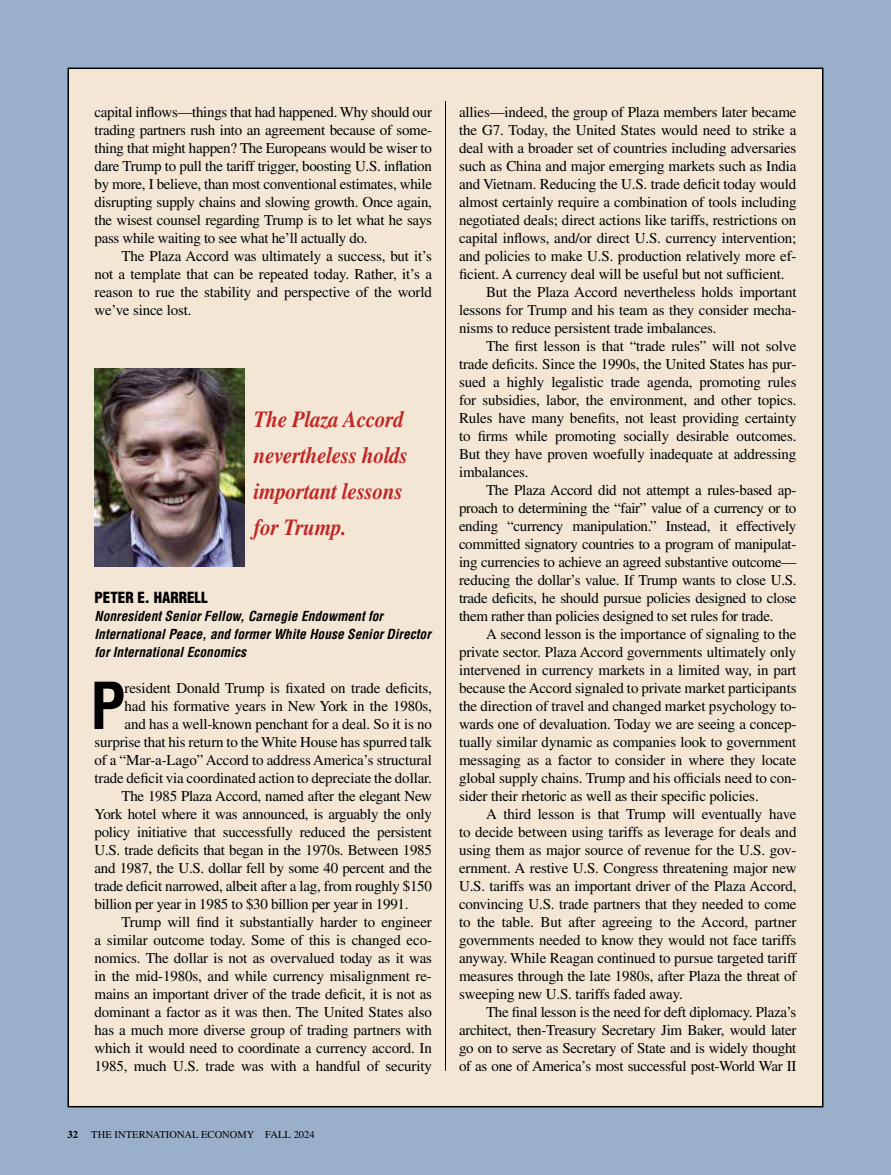
<style>
.page{position:relative;width:891px;height:1175px;background:#fff}
.page>*{position:absolute;margin:0;border:0;box-sizing:border-box;transform-origin:0 0}
.t1{font:700 condensed 63px "Helvetica LT Std";color:#000}
.t2{font:italic 700 23.1px/36px "Times LT Std";letter-spacing:-.01em;color:#c12624;scale:.91 1}
.t3{font:15px/18px "Times LT Std";letter-spacing:-.01em;color:#000;text-align:justify}
.t4{font:900 condensed 15px "Helvetica LT Std";color:#000}
.t5{font:italic 700 condensed 13.5px/18px "Helvetica LT Std";color:#000}
.t6{font:10.5px "Times LT Std";letter-spacing:.005em;color:#000}
.t7{font:700 10.5px "Times LT Std";color:#000}
</style>
<div class="page">
<div style="left:0;top:0;width:891px;height:1174px;background:#9aafca"></div>
<div style="left:68px;top:68px;width:755px;height:1038px;background:#f4e6d5"></div>
<img style="left:94px;top:369px;width:150px;height:198px">
<hr style="left:445px;top:101px;width:1px;height:969px;background:#000">
<p class="t3" style="left:94px;top:103px;width:339px">capital inflows—things that had happened. Why should our trading partners rush into an agreement because of some&shy;thing that might happen? The Europeans would be wiser to dare Trump to pull the tariff trigger, boosting U.S. inflation by more, I believe, than most conventional estimates, while disrupting supply chains and slowing growth. Once again, the wisest counsel regarding Trump is to let what he says pass while waiting to see what he’ll actually do.</p>
<p class="t3" style="left:94px;top:247px;width:339px;text-indent:27px">The Plaza Accord was ultimately a success, but it’s not a template that can be repeated today. Rather, it’s a reason to rue the stability and perspective of the world we’ve since lost.</p>
<h2 class="t2" style="left:254px;top:401px;width:171px">The Plaza Accord nevertheless holds important lessons for Trump.</h2>
<p class="t4" style="left:94px;top:588px;width:115px">PETER E. HARRELL</p>
<p class="t5" style="left:94px;top:607px;width:338px">Nonresident Senior Fellow, Carnegie Endowment for<br>International Peace, and former White House Senior Director for International Economics</p>
<h1 class="t1" style="left:90px;top:666px;width:37px">P</h1>
<p class="t3" style="left:125px;top:679px;width:309px">resident Donald Trump is fixated on trade deficits,</p>
<p class="t3" style="left:125px;top:697px;width:309px">had his formative years in New York in the 1980s,</p>
<p class="t3" style="left:125px;top:715px;width:309px">and has a well-known penchant for a deal. So it is no</p>
<p class="t3" style="left:95px;top:733px;width:339px">surprise that his return to the White House has spurred talk</p>
<p class="t3" style="left:95px;top:751px;width:339px">of a “Mar-a-Lago” Accord to address America’s structural</p>
<p class="t3" style="left:95px;top:769px;width:339px">trade deficit via coordinated action to depreciate the dollar.</p>
<p class="t3" style="left:122px;top:787px;width:312px">The 1985 Plaza Accord, named after the elegant New</p>
<p class="t3" style="left:95px;top:805px;width:339px">York hotel where it was announced, is arguably the only</p>
<p class="t3" style="left:95px;top:823px;width:339px">policy initiative that successfully reduced the persistent</p>
<p class="t3" style="left:95px;top:841px;width:339px">U.S. trade deficits that began in the 1970s. Between 1985</p>
<p class="t3" style="left:95px;top:859px;width:339px">and 1987, the U.S. dollar fell by some 40 percent and the</p>
<p class="t3" style="left:95px;top:877px;width:339px">trade deficit narrowed, albeit after a lag, from roughly $150</p>
<p class="t3" style="left:95px;top:895px;width:316px">billion per year in 1985 to $30 billion per year in 1991.</p>
<p class="t3" style="left:122px;top:913px;width:312px">Trump will find it substantially harder to engineer</p>
<p class="t3" style="left:95px;top:931px;width:339px">a similar outcome today. Some of this is changed eco-</p>
<p class="t3" style="left:95px;top:949px;width:339px">nomics. The dollar is not as overvalued today as it was</p>
<p class="t3" style="left:95px;top:967px;width:339px">in the mid-1980s, and while currency misalignment re-</p>
<p class="t3" style="left:95px;top:985px;width:339px">mains an important driver of the trade deficit, it is not as</p>
<p class="t3" style="left:95px;top:1003px;width:339px">dominant a factor as it was then. The United States also</p>
<p class="t3" style="left:95px;top:1021px;width:339px">has a much more diverse group of trading partners with</p>
<p class="t3" style="left:95px;top:1039px;width:339px">which it would need to coordinate a currency accord. In</p>
<p class="t3" style="left:95px;top:1057px;width:339px">1985, much U.S. trade was with a handful of security</p>
<p class="t7" style="left:68px;top:1128px;width:12px">32</p>
<p class="t6" style="left:91px;top:1128px;width:225px">THE INTERNATIONAL ECONOMY FALL 2024</p>
<p class="t3" style="left:459px;top:103px;width:339px">allies—indeed, the group of Plaza members later became</p>
<p class="t3" style="left:459px;top:121px;width:339px">the G7. Today, the United States would need to strike a</p>
<p class="t3" style="left:459px;top:139px;width:339px">deal with a broader set of countries including adversaries</p>
<p class="t3" style="left:459px;top:157px;width:339px">such as China and major emerging markets such as India</p>
<p class="t3" style="left:459px;top:175px;width:339px">and Vietnam. Reducing the U.S. trade deficit today would</p>
<p class="t3" style="left:459px;top:193px;width:339px">almost certainly require a combination of tools including</p>
<p class="t3" style="left:459px;top:211px;width:339px">negotiated deals; direct actions like tariffs, restrictions on</p>
<p class="t3" style="left:459px;top:229px;width:339px">capital inflows, and/or direct U.S. currency intervention;</p>
<p class="t3" style="left:459px;top:247px;width:339px">and policies to make U.S. production relatively more ef-</p>
<p class="t3" style="left:459px;top:265px;width:327px">ficient. A currency deal will be useful but not sufficient.</p>
<p class="t3" style="left:486px;top:283px;width:312px">But the Plaza Accord nevertheless holds important</p>
<p class="t3" style="left:459px;top:301px;width:339px">lessons for Trump and his team as they consider mecha-</p>
<p class="t3" style="left:459px;top:319px;width:259px">nisms to reduce persistent trade imbalances.</p>
<p class="t3" style="left:486px;top:337px;width:312px">The first lesson is that “trade rules” will not solve</p>
<p class="t3" style="left:459px;top:355px;width:339px">trade deficits. Since the 1990s, the United States has pur-</p>
<p class="t3" style="left:459px;top:373px;width:339px">sued a highly legalistic trade agenda, promoting rules</p>
<p class="t3" style="left:459px;top:391px;width:339px">for subsidies, labor, the environment, and other topics.</p>
<p class="t3" style="left:459px;top:409px;width:339px">Rules have many benefits, not least providing certainty</p>
<p class="t3" style="left:459px;top:427px;width:339px">to firms while promoting socially desirable outcomes.</p>
<p class="t3" style="left:459px;top:445px;width:339px">But they have proven woefully inadequate at addressing</p>
<p class="t3" style="left:459px;top:463px;width:71px">imbalances.</p>
<p class="t3" style="left:486px;top:481px;width:312px">The Plaza Accord did not attempt a rules-based ap-</p>
<p class="t3" style="left:459px;top:499px;width:339px">proach to determining the “fair” value of a currency or to</p>
<p class="t3" style="left:459px;top:517px;width:339px">ending “currency manipulation.” Instead, it effectively</p>
<p class="t3" style="left:459px;top:535px;width:339px">committed signatory countries to a program of manipulat-</p>
<p class="t3" style="left:459px;top:553px;width:339px">ing currencies to achieve an agreed substantive outcome—</p>
<p class="t3" style="left:459px;top:571px;width:339px">reducing the dollar’s value. If Trump wants to close U.S.</p>
<p class="t3" style="left:459px;top:589px;width:339px">trade deficits, he should pursue policies designed to close</p>
<p class="t3" style="left:459px;top:607px;width:316px">them rather than policies designed to set rules for trade.</p>
<p class="t3" style="left:486px;top:625px;width:312px">A second lesson is the importance of signaling to the</p>
<p class="t3" style="left:459px;top:643px;width:339px">private sector. Plaza Accord governments ultimately only</p>
<p class="t3" style="left:459px;top:661px;width:339px">intervened in currency markets in a limited way, in part</p>
<p class="t3" style="left:459px;top:679px;width:339px">because the Accord signaled to private market participants</p>
<p class="t3" style="left:459px;top:697px;width:339px">the direction of travel and changed market psychology to-</p>
<p class="t3" style="left:459px;top:715px;width:339px">wards one of devaluation. Today we are seeing a concep-</p>
<p class="t3" style="left:459px;top:733px;width:339px">tually similar dynamic as companies look to government</p>
<p class="t3" style="left:459px;top:751px;width:339px">messaging as a factor to consider in where they locate</p>
<p class="t3" style="left:459px;top:769px;width:339px">global supply chains. Trump and his officials need to con-</p>
<p class="t3" style="left:459px;top:787px;width:301px">sider their rhetoric as well as their specific policies.</p>
<p class="t3" style="left:486px;top:805px;width:312px">A third lesson is that Trump will eventually have</p>
<p class="t3" style="left:459px;top:823px;width:339px">to decide between using tariffs as leverage for deals and</p>
<p class="t3" style="left:459px;top:841px;width:339px">using them as major source of revenue for the U.S. gov-</p>
<p class="t3" style="left:459px;top:859px;width:339px">ernment. A restive U.S. Congress threatening major new</p>
<p class="t3" style="left:459px;top:877px;width:339px">U.S. tariffs was an important driver of the Plaza Accord,</p>
<p class="t3" style="left:459px;top:895px;width:339px">convincing U.S. trade partners that they needed to come</p>
<p class="t3" style="left:459px;top:913px;width:339px">to the table. But after agreeing to the Accord, partner</p>
<p class="t3" style="left:459px;top:931px;width:339px">governments needed to know they would not face tariffs</p>
<p class="t3" style="left:459px;top:949px;width:339px">anyway. While Reagan continued to pursue targeted tariff</p>
<p class="t3" style="left:459px;top:967px;width:339px">measures through the late 1980s, after Plaza the threat of</p>
<p class="t3" style="left:459px;top:985px;width:225px">sweeping new U.S. tariffs faded away.</p>
<p class="t3" style="left:486px;top:1003px;width:312px">The final lesson is the need for deft diplomacy. Plaza’s</p>
<p class="t3" style="left:459px;top:1021px;width:339px">architect, then-Treasury Secretary Jim Baker, would later</p>
<p class="t3" style="left:459px;top:1039px;width:339px">go on to serve as Secretary of State and is widely thought</p>
<p class="t3" style="left:459px;top:1057px;width:339px">of as one of America’s most successful post-World War II</p>
</div>
